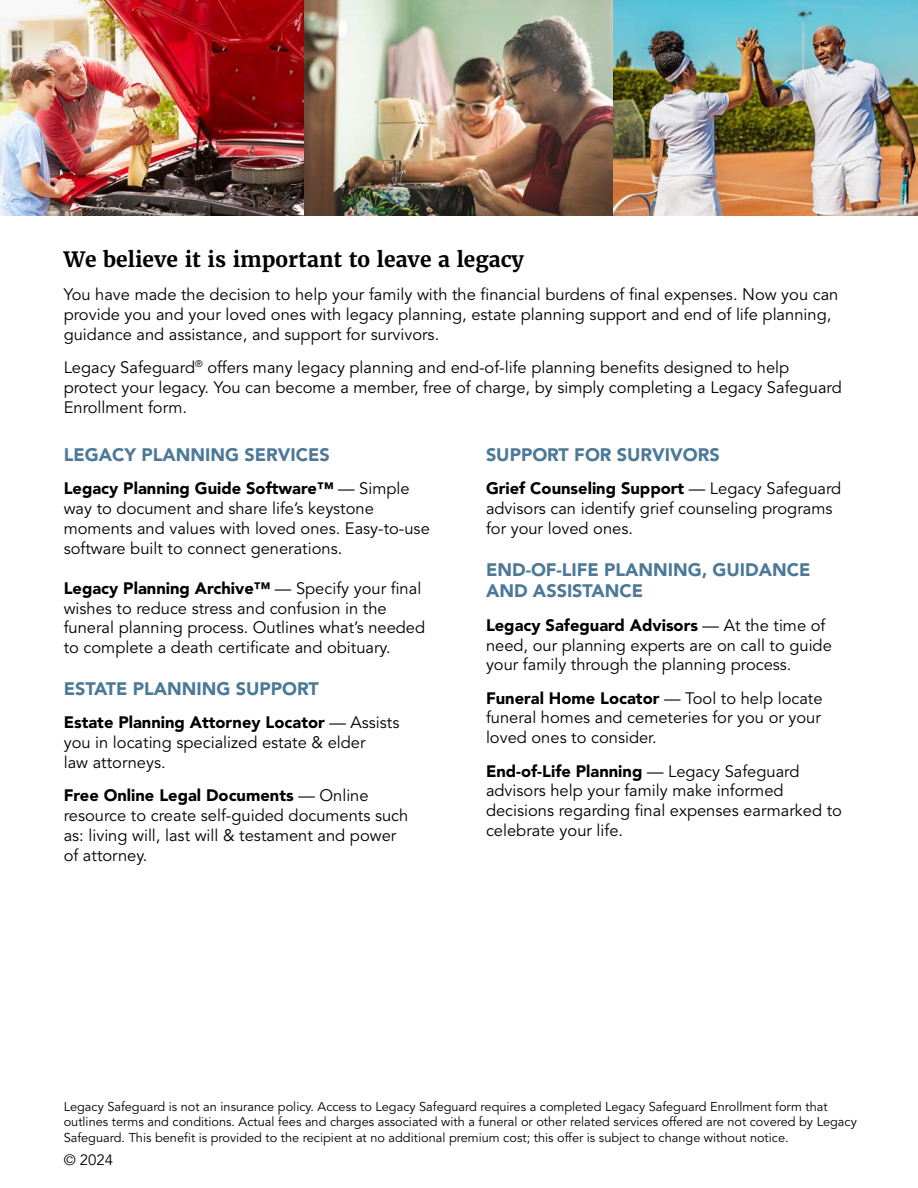
<style>
.page{position:relative;width:918px;height:1188px;background:#fff}
.page>*{position:absolute;margin:0;border:0;box-sizing:border-box;transform-origin:0 0}
.t1{font:700 21px "Merriweather";color:#000}
.t2{font:900 18px/21.6px "Avenir LT Std";color:#4c7998}
.t3{font:16.5px/19.8px "Avenir LT Std";color:#000}
.t4{font:15px "Avenir";color:#000}
.t5{font:12.75px/15.3px "Avenir LT Std";color:#000}
.s1{font-weight:900}
</style>
<div class="page">
<img style="left:0;top:0;width:305px;height:216px">
<img style="left:305px;top:0;width:308px;height:216px">
<img style="left:613px;top:0;width:305px;height:216px">
<p class="t1" style="left:64px;top:246px;width:462px">We believe it is important to leave a legacy</p>
<p class="t3" style="left:64px;top:285px;width:776px">You have made the decision to help your family with the financial burdens of final expenses. Now you can provide you and your loved ones with legacy planning, estate planning support and end of life planning, guidance and assistance, and support for survivors.</p>
<p class="t3" style="left:64px;top:358px;width:780px">Legacy Safeguard<sup>®</sup> offers many legacy planning and end-of-life planning benefits designed to help protect your legacy. You can become a member, free of charge, by simply completing a Legacy Safeguard<br>Enrollment form.</p>
<p class="t2" style="left:64px;top:444px;width:268px">LEGACY PLANNING SERVICES</p>
<p class="t3" style="left:64px;top:479px;width:368px"><span class="s1">Legacy Planning Guide Software™</span> — Simple way to document and share life’s keystone moments and values with loved ones. Easy-to-use software built to connect generations.</p>
<p class="t3" style="left:64px;top:579px;width:363px"><span class="s1">Legacy Planning Archive™</span> — Specify your final wishes to reduce stress and confusion in the funeral planning process. Outlines what’s needed to complete a death certificate and obituary.</p>
<p class="t2" style="left:64px;top:678px;width:257px">ESTATE PLANNING SUPPORT</p>
<p class="t3" style="left:64px;top:713px;width:337px"><span class="s1">Estate Planning Attorney Locator</span> — Assists you in locating specialized estate &amp; elder<br>law attorneys.</p>
<p class="t3" style="left:64px;top:786px;width:346px"><span class="s1">Free Online Legal Documents</span> — Online resource to create self-guided documents such as: living will, last will &amp; testament and power of attorney.</p>
<p class="t2" style="left:486px;top:444px;width:235px">SUPPORT FOR SURVIVORS</p>
<p class="t3" style="left:486px;top:479px;width:357px"><span class="s1">Grief Counseling Support</span> — Legacy Safeguard advisors can identify grief counseling programs for your loved ones.</p>
<p class="t2" style="left:486px;top:559px;width:326px">END-OF-LIFE PLANNING, GUIDANCE<br>AND ASSISTANCE</p>
<p class="t3" style="left:486px;top:616px;width:347px"><span class="s1">Legacy Safeguard Advisors</span> — At the time of need, our planning experts are on call to guide your family through the planning process.</p>
<p class="t3" style="left:486px;top:689px;width:338px;text-align:justify"><span class="s1">Funeral Home Locator</span> — Tool to help locate funeral homes and cemeteries for you or your loved ones to consider.</p>
<p class="t3" style="left:486px;top:761px;width:357px"><span class="s1">End-of-Life Planning</span> — Legacy Safeguard advisors help your family make informed decisions regarding final expenses earmarked to celebrate your life.</p>
<p class="t5" style="left:64px;top:1099px;width:795px">Legacy Safeguard is not an insurance policy. Access to Legacy Safeguard requires a completed Legacy Safeguard Enrollment form that outlines terms and conditions. Actual fees and charges associated with a funeral or other related services offered are not covered by Legacy<br>Safeguard. This benefit is provided to the recipient at no additional premium cost; this offer is subject to change without notice.</p>
<p class="t4" style="left:64px;top:1151px;width:51px">© 2024</p>
</div>
